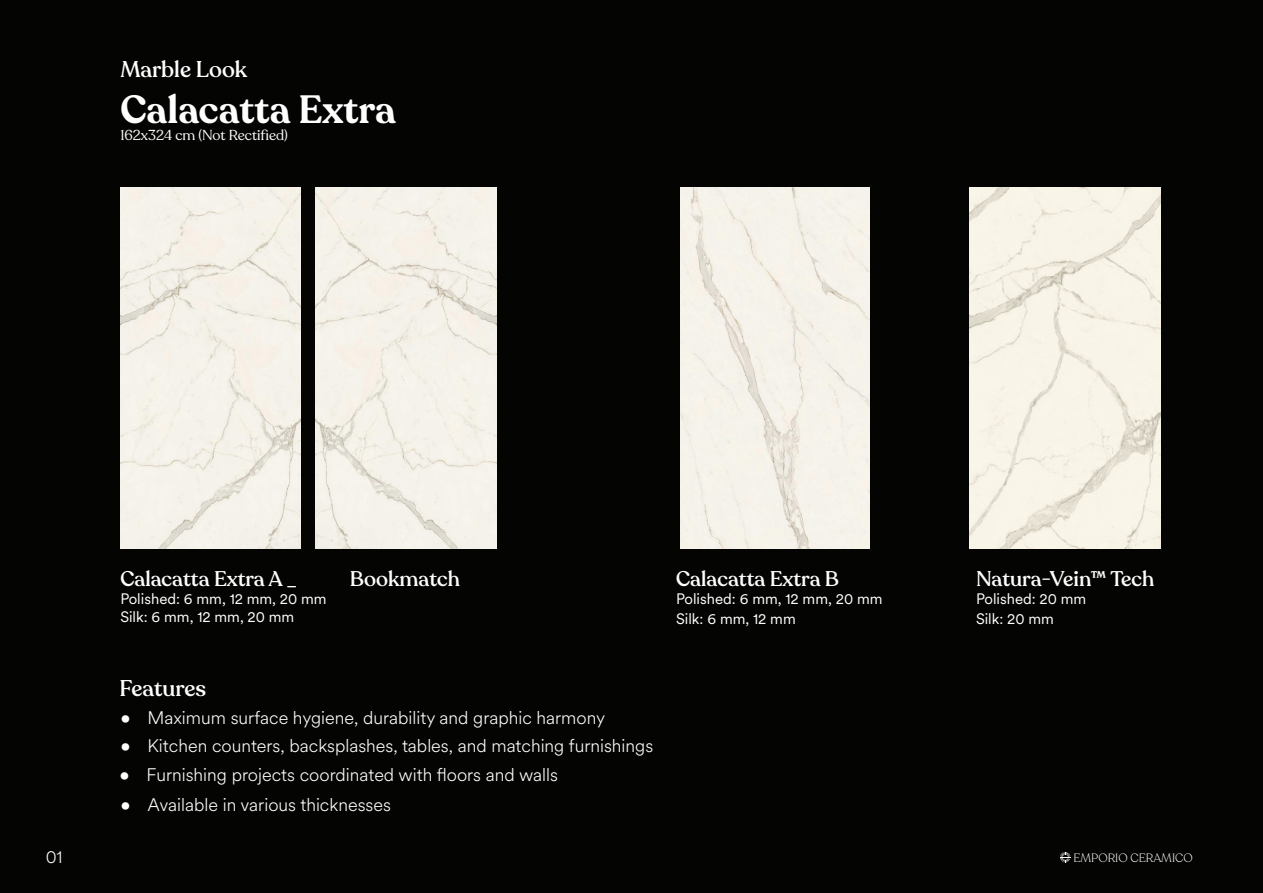
<style>
.page{position:relative;width:1263px;height:893px;background:#040503}
.page>*{position:absolute;margin:0;border:0;box-sizing:border-box;transform-origin:0 0}
.t1{font:600 39px "Recoleta";color:#fff}
.t2{font:500 22.5px "Recoleta";color:#fff}
.t3{font:500 21px "Recoleta";color:#fff}
.t4{font:300 18px "Circular XX";color:#fff}
.t5{font:15px "Circular XX";color:#fff}
.t6{font:14.25px "Recoleta";color:#fff}
.t7{font:300 12px "Recoleta";color:#fff}
</style>
<div class="page">
<svg style="left:1060px;top:852px;width:10px;height:10px"></svg>
<img style="left:120px;top:187px;width:181px;height:361px">
<img style="left:316px;top:187px;width:180px;height:361px">
<img style="left:680px;top:187px;width:189px;height:361px">
<img style="left:970px;top:187px;width:191px;height:361px">
<p class="t2" style="left:120px;top:55px;width:128px">Marble Look</p>
<p class="t1" style="left:120px;top:85px;width:277px">Calacatta Extra</p>
<p class="t6" style="left:120px;top:127px;width:169px">162x324 cm (Not Rectified(</p>
<p class="t4" style="left:46px;top:845px;width:18px">01</p>
<p class="t3" style="left:120px;top:566px;width:178px">Calacatta Extra A _</p>
<p class="t5" style="left:120px;top:589px;width:208px">Polished 6: mm 12, mm, 20 mm</p>
<p class="t5" style="left:120px;top:607px;width:175px">Silk 6: mm 12, mm, 20 mm</p>
<p class="t3" style="left:350px;top:566px;width:112px">Bookmatch</p>
<p class="t2" style="left:120px;top:675px;width:88px">Features</p>
<p class="t4" style="left:147px;top:705px;width:459px">Maximum surface hygiene, durability and graphic harmony</p>
<p class="t4" style="left:120px;top:705px;width:12px">•</p>
<p class="t4" style="left:120px;top:734px;width:12px">•</p>
<p class="t4" style="left:147px;top:734px;width:507px">Kitchen counters, backsplashes, tables, and matching furnishings</p>
<p class="t4" style="left:120px;top:762px;width:12px">•</p>
<p class="t4" style="left:147px;top:762px;width:413px">Furnishing projects coordinated with floors and walls</p>
<p class="t4" style="left:120px;top:792px;width:12px">•</p>
<p class="t4" style="left:147px;top:792px;width:245px">Available in various thicknesses</p>
<p class="t3" style="left:676px;top:566px;width:165px">Calacatta Extra B</p>
<p class="t5" style="left:676px;top:589px;width:208px">Polished 6: mm 12, mm, 20 mm</p>
<p class="t5" style="left:676px;top:608px;width:121px">Silk 6: mm 12, mm</p>
<p class="t3" style="left:976px;top:566px;width:180px">Natura-Vein™ Tech</p>
<p class="t5" style="left:976px;top:589px;width:112px">Polished: 20 mm</p>
<p class="t5" style="left:976px;top:608px;width:79px">Silk: 20 mm</p>
<p class="t7" style="left:1073px;top:850px;width:121px">EMPORIO CERAMICO</p>
</div>
